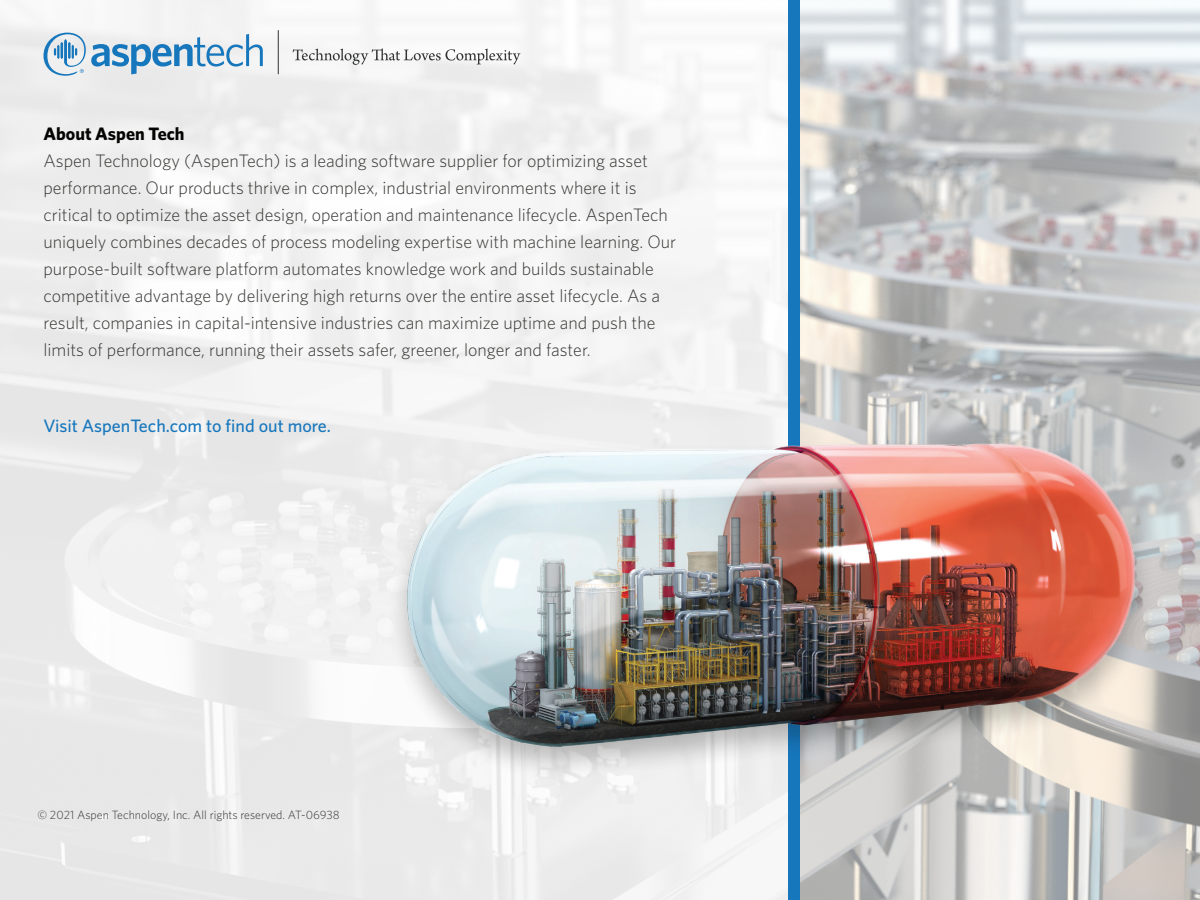
<style>
.page{position:relative;width:1200px;height:900px;background:#fff}
.page>*{position:absolute;margin:0;border:0;box-sizing:border-box;transform-origin:0 0}
.t1{font:300 18px/27px "Whitney";color:#353533}
.t2{font:500 18px "Whitney";color:#1777bd}
.t3{font:700 18px "Whitney";color:#040503}
.t4{font:300 12px "Whitney";color:#353533}
</style>
<div class="page">
<div style="left:0;top:0;width:1200px;height:899px;background:#f0f0f0"></div>
<img style="left:800px;top:1px;width:400px;height:898px">
<div style="left:788px;top:0;width:12px;height:900px;background:#1777bd"></div>
<div style="left:386px;top:437px;width:770px;height:345px;background:#040503;opacity:.25"></div>
<img style="left:369px;top:420px;width:793px;height:346px">
<hr style="left:278px;top:30px;width:1px;height:44px;background:#313232">
<svg style="left:293px;top:49px;width:228px;height:16px"></svg>
<svg style="left:44px;top:33px;width:219px;height:43px"></svg>
<p class="t3" style="left:44px;top:122px;width:143px">About Aspen Tech</p>
<p class="t1" style="left:44px;top:147px;width:634px">Aspen Technology (AspenTech) is a leading software supplier for optimizing asset performance. Our products thrive in complex, industrial environments where it is critical to optimize the asset design, operation and maintenance lifecycle. AspenTech uniquely combines decades of process modeling expertise with machine learning. Our purpose-built software platform automates knowledge work and builds sustainable competitive advantage by delivering high returns over the entire asset lifecycle. As a result, companies in capital-intensive industries can maximize uptime and push the limits of performance, running their assets safer, greener, longer and faster.</p>
<p class="t2" style="left:44px;top:415px;width:289px">Visit AspenTech.com to find out more.</p>
<p class="t4" style="left:38px;top:807px;width:304px">© 2021 Aspen Technology, Inc. All rights reserved. AT-06938</p>
</div>
